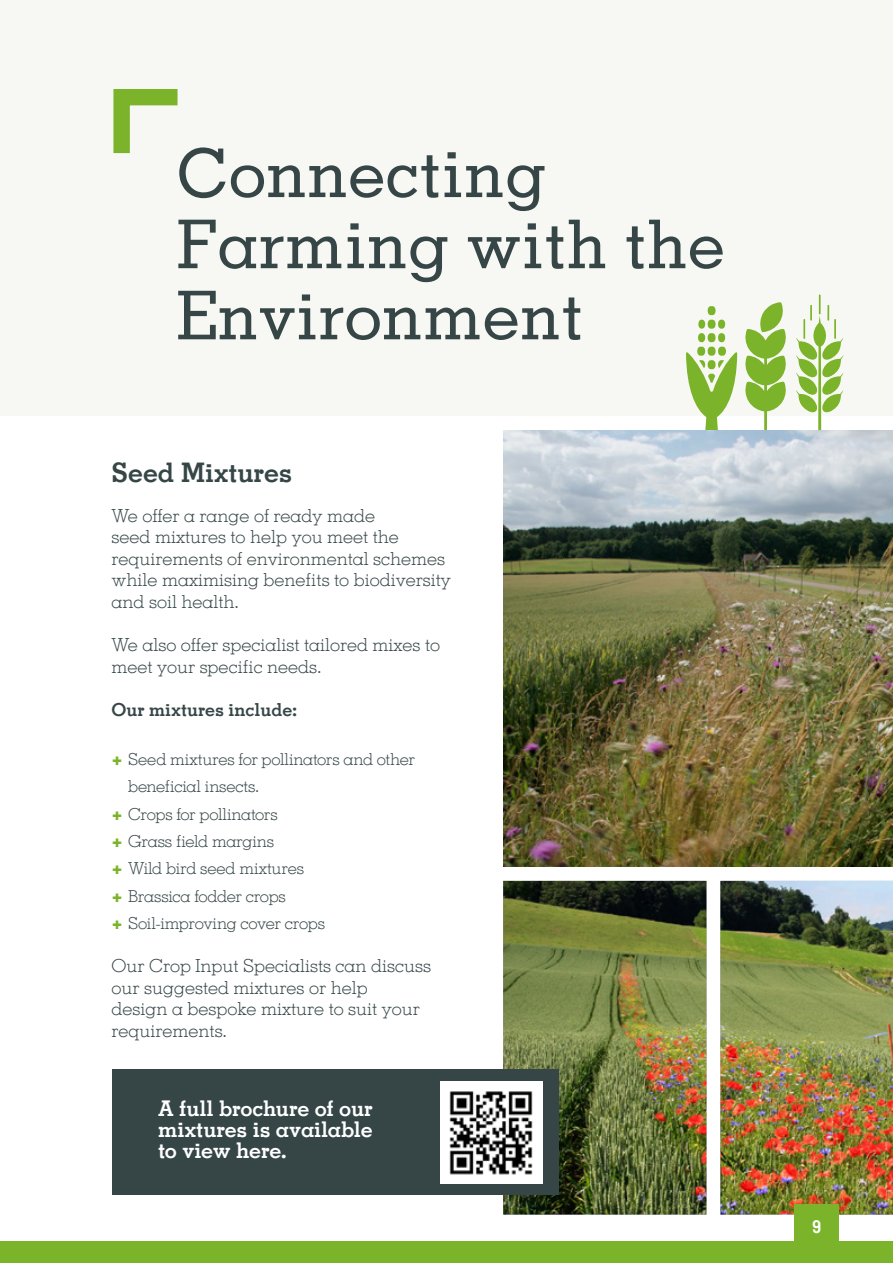
<style>
.page{position:relative;width:893px;height:1263px;background:#fff}
.page>*{position:absolute;margin:0;border:0;box-sizing:border-box;transform-origin:0 0}
.t1{font:500 67.2px/71.1px "Memphis LT";color:#364647}
.t2{font:700 27px "Memphis LT";letter-spacing:-.005em;color:#364647}
.t3{font:700 21.6px/21.1px "Memphis LT";letter-spacing:-.01em;color:#fff;text-align:justify}
.t4{font:300 18px/21.6px "Memphis LT";color:#364647}
.t5{font:700 18px "Memphis LT";color:#364647}
.t6{font:700 18px "Memphis LT";color:#fff}
.t7{font:300 16.5px "Memphis LT";letter-spacing:-.01em;color:#364647}
.s1{font-family:"Futura LT Pro";font-weight:700;color:#7bb42a}
</style>
<div class="page">
<div style="left:0;top:0;width:893px;height:416px;background:#f7f8f3"></div>
<svg style="left:686px;top:306px;width:51px;height:125px"></svg>
<svg style="left:744px;top:302px;width:43px;height:129px"></svg>
<svg style="left:796px;top:294px;width:47px;height:137px"></svg>
<div style="left:0;top:1242px;width:893px;height:21px;background:#7bb42a"></div>
<img style="left:503px;top:431px;width:390px;height:436px">
<img style="left:503px;top:881px;width:390px;height:333px">
<div style="left:112px;top:1070px;width:446px;height:125px;background:#364647"></div>
<svg style="left:113px;top:89px;width:65px;height:65px"></svg>
<div style="left:440px;top:1081px;width:102px;height:102px;background:#fff"></div>
<img style="left:449px;top:1091px;width:84px;height:84px">
<div style="left:794px;top:1204px;width:45px;height:46px;background:#7bb42a"></div>
<h1 class="t1" style="left:176px;top:137px;width:550px">Connecting<br>Farming with the<br>Environment</h1>
<h2 class="t2" style="left:112px;top:455px;width:182px">Seed Mixtures</h2>
<p class="t4" style="left:112px;top:504px;width:341px">We offer a range of ready made<br>seed mixtures to help you meet the requirements of environmental schemes while maximising benefits to biodiversity and soil health.</p>
<p class="t4" style="left:112px;top:634px;width:330px">We also offer specialist tailored mixes to meet your specific needs.</p>
<p class="t5" style="left:112px;top:698px;width:187px">Our mixtures include:</p>
<p class="t7" style="left:112px;top:749px;width:305px"><span class="s1">+</span> Seed mixtures for pollinators and other</p>
<p class="t7" style="left:128px;top:776px;width:133px">beneficial insects.</p>
<p class="t7" style="left:112px;top:804px;width:168px"><span class="s1">+</span> Crops for pollinators</p>
<p class="t7" style="left:112px;top:831px;width:164px"><span class="s1">+</span> Grass field margins</p>
<p class="t7" style="left:112px;top:858px;width:194px"><span class="s1">+</span> Wild bird seed mixtures</p>
<p class="t7" style="left:112px;top:886px;width:176px"><span class="s1">+</span> Brassica fodder crops</p>
<p class="t7" style="left:112px;top:913px;width:215px"><span class="s1">+</span> Soil-improving cover crops</p>
<p class="t4" style="left:112px;top:955px;width:321px">Our Crop Input Specialists can discuss our suggested mixtures or help<br>design a bespoke mixture to suit your requirements.</p>
<p class="t3" style="left:158px;top:1097px;width:216px">A full brochure of our mixtures is available to view here.</p>
<p class="t6" style="left:812px;top:1216px;width:10px">9</p>
</div>
